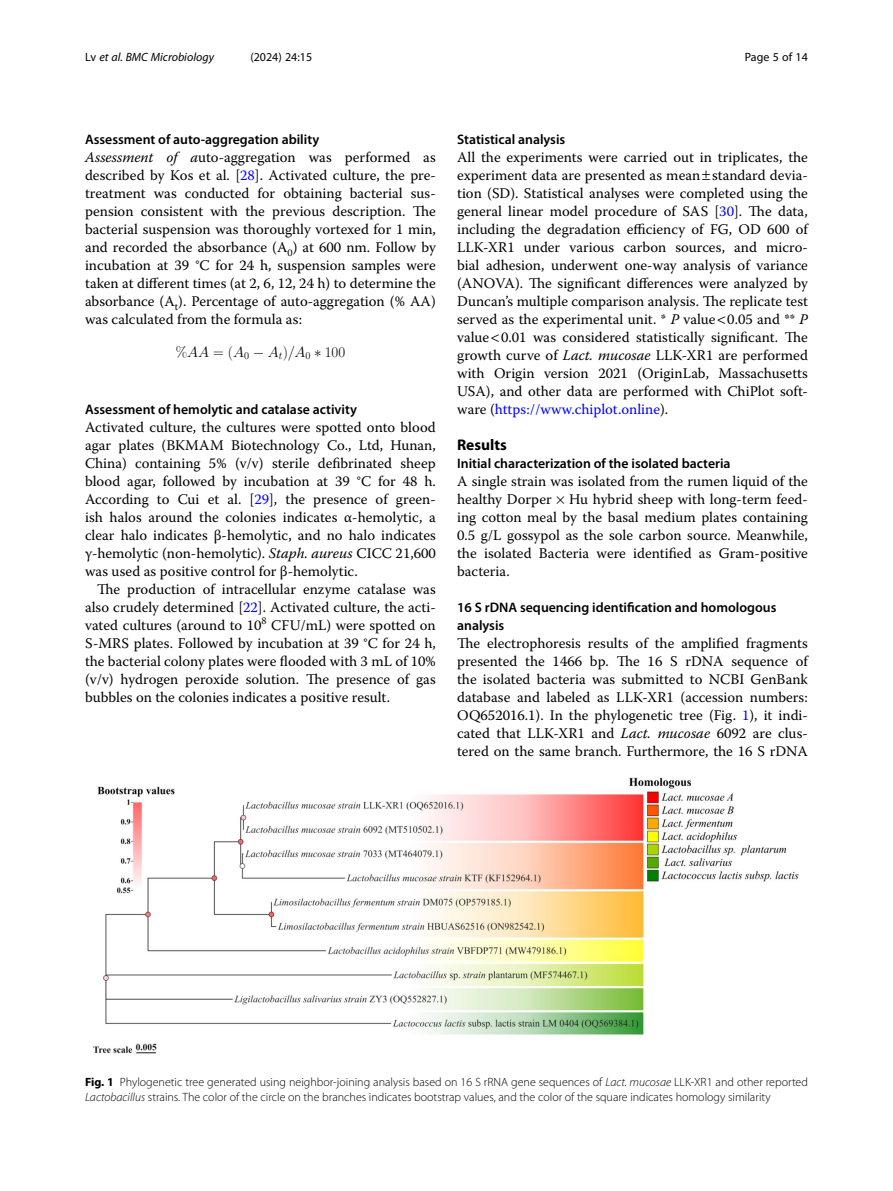
<style>
.page{position:relative;width:893px;height:1191px;background:#fff}
.page>*{position:absolute;margin:0;border:0;box-sizing:border-box;transform-origin:0 0}
.Head_1{font:700 15.45px "Myriad Pro";color:#000}
.t1{font:14.85px "CMR17";color:#000}
.Body_Text{font:14.7px/18px "Warnock Pro";color:#000;text-align:justify}
.Body_Text_Indent{font:14.7px/18px "Warnock Pro";color:#000;text-align:justify}
.Head_2{font:600 13.8px/18px "Myriad Pro";color:#000}
.Head_2_After_1{font:600 13.8px "Myriad Pro";color:#000}
.Figure_Caption{font:300 12px/15px "Myriad Pro";color:#000}
.t2{font:italic 12px "Myriad Pro";color:#000}
.t3{font:12px "Myriad Pro";color:#000}
.s1{font-style:normal}
.s2{font-style:italic}
.s3{color:#00f}
.s4{font-family:"CMMI12"}
.s5{font-family:"CMSY10"}
.s6{font-weight:700}
</style>
<div class="page">
<img style="left:93px;top:777px;width:706px;height:277px">
<p class="t2" style="left:85px;top:50px;width:130px"><span class="s1">Lv</span> et al. BMC Microbiology</p>
<p class="t3" style="left:250px;top:50px;width:63px">(2024) 24:15</p>
<p class="t3" style="left:745px;top:50px;width:65px">Page 5 of 14</p>
<p class="Head_2" style="left:85px;top:130px;width:236px">Assessment of auto-aggregation ability</p>
<p class="Body_Text" style="left:85px;top:148px;width:352px"><span class="s2">Assessment of a</span>uto-aggregation was performed as described by Kos et al. [<span class="s3">28</span>]. Activated culture, the pre&shy;treatment was conducted for obtaining bacterial sus&shy;pension consistent with the previous description. The bacterial suspension was thoroughly vortexed for 1 min, and recorded the absorbance (A<sub>0</sub>) at 600 nm. Follow by incubation at 39 °C for 24 h, suspension samples were taken at different times (at 2, 6, 12, 24 h) to determine the absorbance (A<sub>t</sub>). Percentage of auto-aggregation (% AA) was calculated from the formula as:</p>
<p class="t1" style="left:176px;top:346px;width:171px">%<span class="s4">AA</span> = (<span class="s4">A</span><sub>0</sub> <span class="s5">−</span> <span class="s4">A</span><sub>t</sub>)<span class="s4">/A</span><sub>0</sub> <span class="s5">∗</span> 100</p>
<p class="Head_2" style="left:85px;top:400px;width:273px">Assessment of hemolytic and catalase activity</p>
<p class="Body_Text" style="left:85px;top:418px;width:352px">Activated culture, the cultures were spotted onto blood agar plates (BKMAM Biotechnology Co., Ltd, Hunan, China) containing 5% (v/v) sterile defibrinated sheep blood agar, followed by incubation at 39 °C for 48 h.<br>According to Cui et al. [<span class="s3">29</span>], the presence of green&shy;ish halos around the colonies indicates α-hemolytic, a clear halo indicates β-hemolytic, and no halo indicates γ-hemolytic (non-hemolytic). <span class="s2">Staph. aureus</span> CICC 21,600 was used as positive control for β-hemolytic.</p>
<p class="Body_Text_Indent" style="left:85px;top:580px;width:352px;text-indent:12px">The production of intracellular enzyme catalase was also crudely determined [<span class="s3">22</span>]. Activated culture, the acti&shy;vated cultures (around to 10<sup>8</sup> CFU/mL) were spotted on S-MRS plates. Followed by incubation at 39 °C for 24 h, the bacterial colony plates were flooded with 3 mL of 10% (v/v) hydrogen peroxide solution. The presence of gas bubbles on the colonies indicates a positive result.</p>
<p class="Head_2" style="left:457px;top:130px;width:110px">Statistical analysis</p>
<p class="Body_Text" style="left:457px;top:148px;width:352px">All the experiments were carried out in triplicates, the experiment data are presented as mean standard devia&shy;tion (SD). Statistical analyses were completed using the general linear model procedure of SAS [<span class="s3">30</span>]. The data, including the degradation efficiency of FG, OD 600 of LLK-XR1 under various carbon sources, and micro&shy;bial adhesion, underwent one-way analysis of variance (ANOVA). The significant differences were analyzed by Duncan’s multiple comparison analysis. The replicate test served as the experimental unit. * <span class="s2">P</span> value 0.05 and ** <span class="s2">P </span>value 0.01 was considered statistically significant. The growth curve of <span class="s2">Lact. mucosae</span> LLK-XR1 are performed with Origin version 2021 (OriginLab, Massachusetts USA), and other data are performed with ChiPlot soft&shy;ware (<span class="s3">https://www.chiplot.online</span>).</p>
<p class="Head_1" style="left:457px;top:435px;width:51px">Results</p>
<p class="Head_2_After_1" style="left:457px;top:455px;width:275px">Initial characterization of the isolated bacteria</p>
<p class="Body_Text" style="left:457px;top:472px;width:352px">A single strain was isolated from the rumen liquid of the healthy Dorper Hu hybrid sheep with long-term feed&shy;ing cotton meal by the basal medium plates containing 0.5 g/L gossypol as the sole carbon source. Meanwhile, the isolated Bacteria were identified as Gram-positive bacteria.</p>
<p class="Head_2" style="left:457px;top:598px;width:321px">16 S rDNA sequencing identification and homologous analysis</p>
<p class="Body_Text" style="left:457px;top:634px;width:352px">The electrophoresis results of the amplified fragments presented the 1466 bp. The 16 S rDNA sequence of the isolated bacteria was submitted to NCBI GenBank database and labeled as LLK-XR1 (accession numbers:<br>OQ652016.1). In the phylogenetic tree (Fig. <span class="s3">1</span>), it indi&shy;cated that LLK-XR1 and <span class="s2">Lact. mucosae</span> 6092 are clus&shy;tered on the same branch. Furthermore, the 16 S rDNA</p>
<p class="Figure_Caption" style="left:85px;top:1074px;width:724px"><span class="s6">Fig. 1</span> Phylogenetic tree generated using neighbor-joining analysis based on 16 S rRNA gene sequences of <span class="s2">Lact. mucosae</span> LLK-XR1 and other reported<br><span class="s2">Lactobacillus</span> strains. The color of the circle on the branches indicates bootstrap values, and the color of the square indicates homology similarity</p>
</div>
